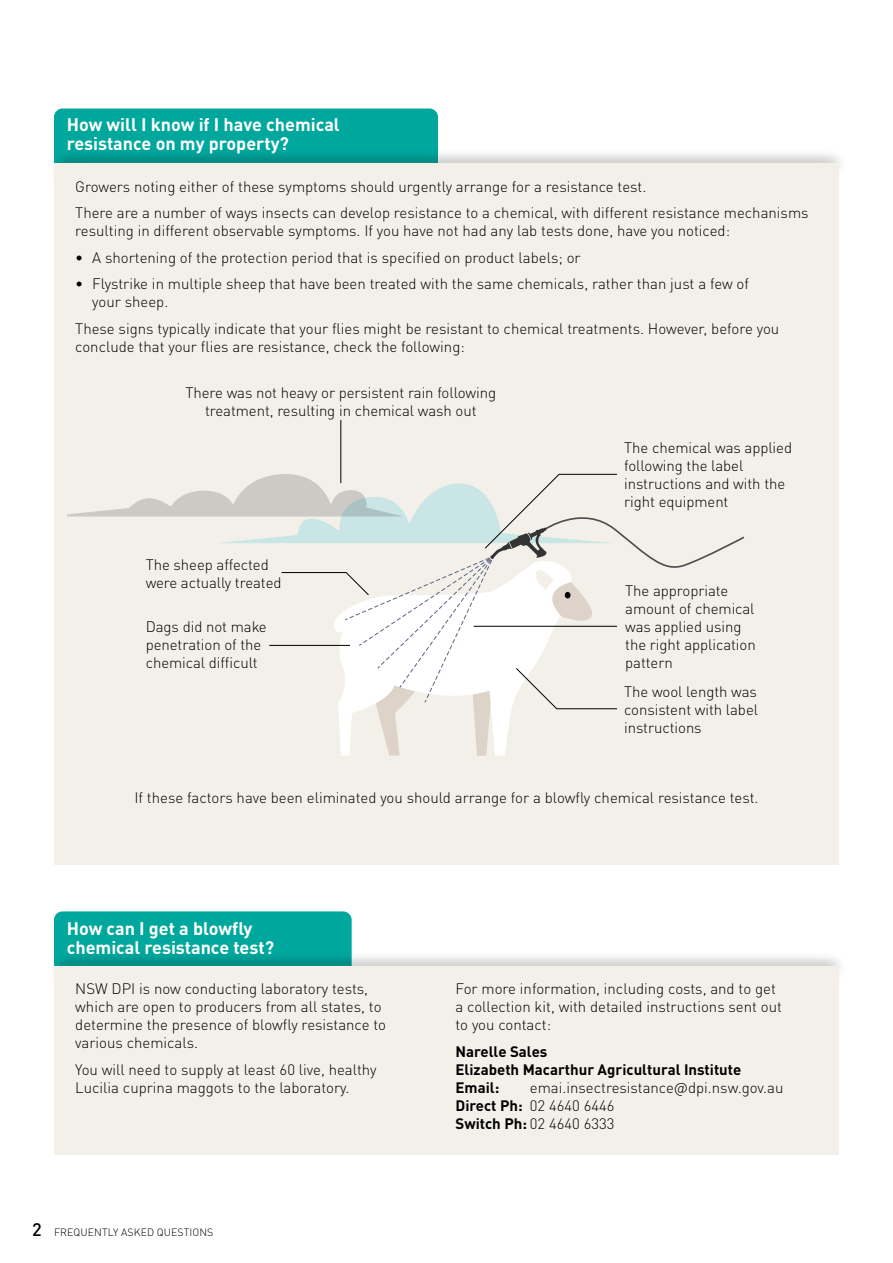
<style>
.page{position:relative;width:893px;height:1263px;background:#fff}
.page>*{position:absolute;margin:0;border:0;box-sizing:border-box;transform-origin:0 0}
.t1{font:700 18px/19.5px "DINOT";color:#fff}
.t2{font:300 15px/18px "DINOT";color:#000}
.t3{font:700 15px/18px "DINOT";color:#000}
.t4{font:300 10.5px "DINOT";letter-spacing:.01em;color:#000}
.s1{font-weight:500;font-size:18px}
.s2{font-weight:700}
</style>
<div class="page">
<div style="left:54px;top:109px;width:384px;height:35px;background:#00a79d"></div>
<div style="left:46px;top:145px;width:804px;height:50px;background:#fff;opacity:.75"></div>
<div style="left:50px;top:152px;width:806px;height:53px;background:#000;opacity:.75"></div>
<div style="left:54px;top:163px;width:785px;height:701px;background:#f2f0e9"></div>
<div style="left:54px;top:911px;width:298px;height:36px;background:#00a79d"></div>
<div style="left:46px;top:947px;width:804px;height:51px;background:#fff;opacity:.75"></div>
<div style="left:50px;top:955px;width:806px;height:52px;background:#000;opacity:.75"></div>
<div style="left:54px;top:966px;width:785px;height:189px;background:#f2f0e9"></div>
<svg style="left:67px;top:474px;width:678px;height:282px"></svg>
<hr style="left:269px;top:645px;width:81px;height:1px;background:#000">
<hr style="left:474px;top:626px;width:143px;height:1px;background:#000">
<hr style="left:341px;top:420px;width:1px;height:63px;background:#000">
<p class="t1" style="left:67px;top:114px;width:275px">How will I know if I have chemical resistance on my property?</p>
<p class="t2" style="left:75px;top:173px;width:735px;line-height:26.5px">Growers noting either of these symptoms should urgently arrange for a resistance test.<br>There are a number of ways insects can develop resistance to a chemical, with different resistance mechanisms</p>
<p class="t2" style="left:75px;top:221px;width:656px">resulting in different observable symptoms. If you have not had any lab tests done, have you noticed:</p>
<p class="t2" style="left:75px;top:248px;width:507px">• A shortening of the protection period that is specified on product labels; or</p>
<p class="t2" style="left:92px;top:274px;width:658px;text-indent:-17px">• Flystrike in multiple sheep that have been treated with the same chemicals, rather than just a few of your sheep.</p>
<p class="t2" style="left:75px;top:319px;width:706px">These signs typically indicate that your flies might be resistant to chemical treatments. However, before you conclude that your flies are resistance, check the following:</p>
<p class="t2" style="left:186px;top:383px;width:312px;text-align:center">There was not heavy or persistent rain following treatment, resulting in chemical wash out</p>
<p class="t2" style="left:146px;top:556px;width:137px">The sheep affected were actually treated</p>
<p class="t2" style="left:146px;top:618px;width:123px">Dags did not make penetration of the chemical difficult</p>
<p class="t2" style="left:624px;top:438px;width:169px">The chemical was applied following the label instructions and with the right equipment</p>
<p class="t2" style="left:625px;top:581px;width:132px">The appropriate amount of chemical was applied using the right application pattern</p>
<p class="t2" style="left:624px;top:682px;width:135px;text-align:justify">The wool length was consistent with label instructions</p>
<p class="t2" style="left:134px;top:788px;width:626px">If these factors have been eliminated you should arrange for a blowfly chemical resistance test.</p>
<p class="t1" style="left:67px;top:918px;width:209px">How can I get a blowfly chemical resistance test?</p>
<p class="t2" style="left:75px;top:980px;width:312px">NSW DPI is now conducting laboratory tests, which are open to producers from all states, to determine the presence of blowfly resistance to various chemicals.</p>
<p class="t2" style="left:75px;top:1060px;width:303px">You will need to supply at least 60 live, healthy<br>Lucilia cuprina maggots to the laboratory.</p>
<p class="t4" style="left:32px;top:1226px;width:183px"><span class="s1">2</span> FREQUENTLY ASKED QUESTIONS</p>
<p class="t2" style="left:455px;top:980px;width:328px">For more information, including costs, and to get a collection kit, with detailed instructions sent out to you contact:</p>
<p class="t3" style="left:455px;top:1042px;width:287px">Narelle Sales<br>Elizabeth Macarthur Agricultural Institute<br>Email:</p>
<p class="t2" style="left:455px;top:1078px;width:329px;text-indent:74px">emai.insectresistance@dpi.nsw.gov.au<br><span class="s2">Direct Ph:</span> 02 4640 6446<br><span class="s2">Switch Ph:</span> 02 4640 6333</p>
</div>
